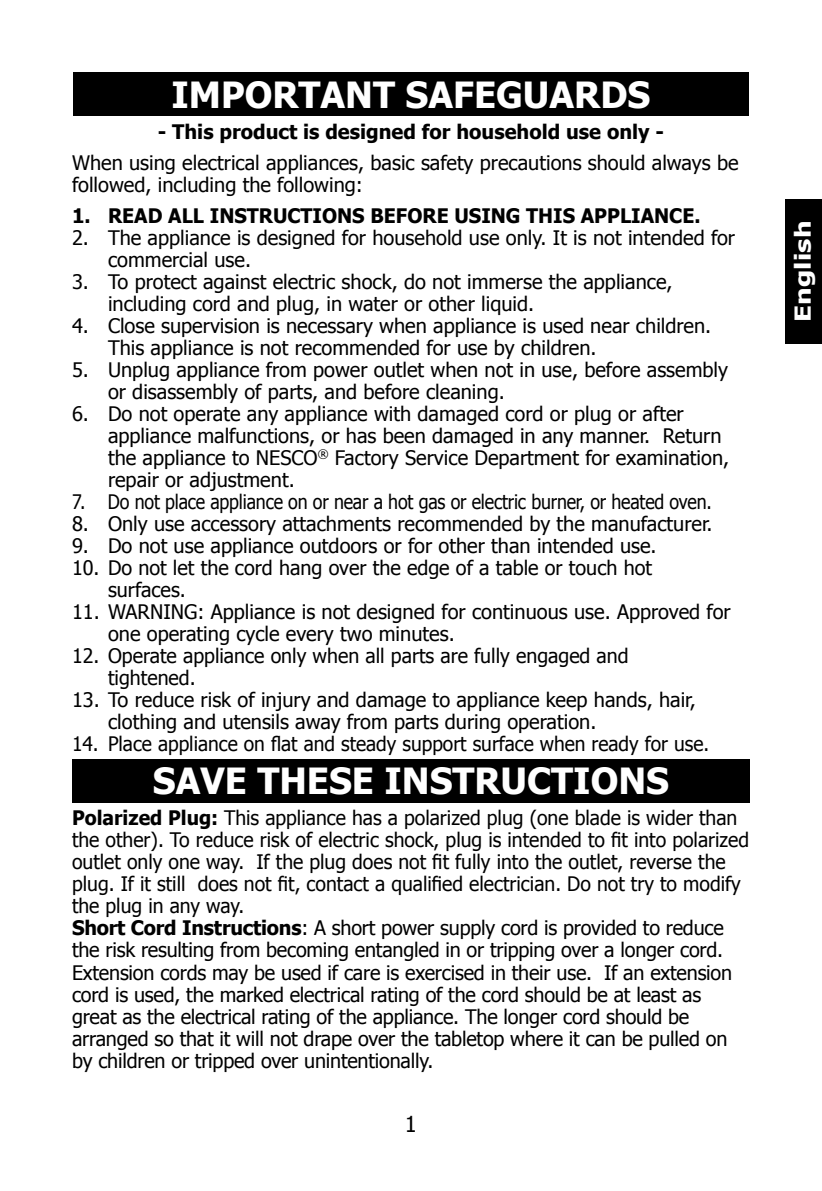
<style>
.page{position:relative;width:822px;height:1191px;background:#fff}
.page>*{position:absolute;margin:0;border:0;box-sizing:border-box;transform-origin:0 0}
.t1{font:700 36px "Tahoma";color:#fff}
.t2{font:700 22px "Tahoma";letter-spacing:.005em;color:#fff;scale:1.25 1}
.t3{font:22px "Tahoma";color:#000}
.t4{font:20px/22px "Tahoma";color:#000}
.t5{font:700 20px "Tahoma";color:#000}
.t6{font:20px "Tahoma";color:#000;scale:.89 1}
.t7{font:20px "Tahoma";color:#000;scale:.96 1}
.s1{font-weight:700}
</style>
<div class="page">
<div style="left:786px;top:199px;width:36px;height:144px;background:#000"></div>
<div style="left:73px;top:72px;width:676px;height:44px;background:#000"></div>
<div style="left:72px;top:759px;width:678px;height:43px;background:#000"></div>
<h1 class="t1" style="left:172px;top:78px;width:480px">IMPORTANT SAFEGUARDS</h1>
<p class="t5" style="left:158px;top:122px;width:508px">- This product is designed for household use only -</p>
<p class="t4" style="left:72px;top:152px;width:668px">When using electrical appliances, basic safety precautions should always be followed, including the following:</p>
<p class="t5" style="left:72px;top:206px;width:630px">1. READ ALL INSTRUCTIONS BEFORE USING THIS APPLIANCE.</p>
<p class="t4" style="left:108px;top:227px;width:629px;text-indent:-36px">2. The appliance is designed for household use only. It is not intended for commercial use.</p>
<p class="t4" style="left:108px;top:271px;width:566px;text-indent:-36px">3. To protect against electric shock, do not immerse the appliance, including cord and plug, in water or other liquid.</p>
<p class="t4" style="left:108px;top:315px;width:605px;text-indent:-36px">4. Close supervision is necessary when appliance is used near children.<br>This appliance is not recommended for use by children.</p>
<p class="t4" style="left:108px;top:359px;width:622px;text-indent:-36px">5. Unplug appliance from power outlet when not in use, before assembly or disassembly of parts, and before cleaning.</p>
<p class="t4" style="left:108px;top:403px;width:623px;text-indent:-36px">6. Do not operate any appliance with damaged cord or plug or after appliance malfunctions, or has been damaged in any manner. Return the appliance to NESCO<sup>®</sup> Factory Service Department for examination, repair or adjustment.</p>
<p class="t6" style="left:72px;top:492px;width:720px">7. Do not place appliance on or near a hot gas or electric burner, or heated oven.</p>
<p class="t4" style="left:72px;top:513px;width:642px">8. Only use accessory attachments recommended by the manufacturer.</p>
<p class="t4" style="left:72px;top:535px;width:586px">9. Do not use appliance outdoors or for other than intended use.</p>
<p class="t4" style="left:108px;top:557px;width:546px;text-indent:-36px">10. Do not let the cord hang over the edge of a table or touch hot surfaces.</p>
<p class="t4" style="left:108px;top:601px;width:624px;text-indent:-36px">11. WARNING: Appliance is not designed for continuous use. Approved for one operating cycle every two minutes.</p>
<p class="t4" style="left:108px;top:645px;width:522px;text-indent:-36px">12. Operate appliance only when all parts are fully engaged and tightened.</p>
<p class="t4" style="left:108px;top:689px;width:589px;text-indent:-36px">13. To reduce risk of injury and damage to appliance keep hands, hair, clothing and utensils away from parts during operation.</p>
<p class="t7" style="left:72px;top:734px;width:665px">14. Place appliance on flat and steady support surface when ready for use.</p>
<h1 class="t1" style="left:153px;top:765px;width:517px">SAVE THESE INSTRUCTIONS</h1>
<p class="t4" style="left:72px;top:808px;width:679px"><span class="s1">Polarized Plug:</span> This appliance has a polarized plug (one blade is wider than the other). To reduce risk of electric shock, plug is intended to fit into polarized outlet only one way. If the plug does not fit fully into the outlet, reverse the plug. If it still does not fit, contact a qualified electrician. Do not try to modify the plug in any way.<br><span class="s1">Short Cord Instructions</span>: A short power supply cord is provided to reduce the risk resulting from becoming entangled in or tripping over a longer cord.<br>Extension cords may be used if care is exercised in their use. If an extension cord is used, the marked electrical rating of the cord should be at least as great as the electrical rating of the appliance. The longer cord should be arranged so that it will not drape over the tabletop where it can be pulled on by children or tripped over unintentionally.</p>
<p class="t3" style="left:405px;top:1113px;width:14px">1</p>
<p class="t2" style="left:793px;top:322px;width:82px;rotate:-90deg">English</p>
</div>
